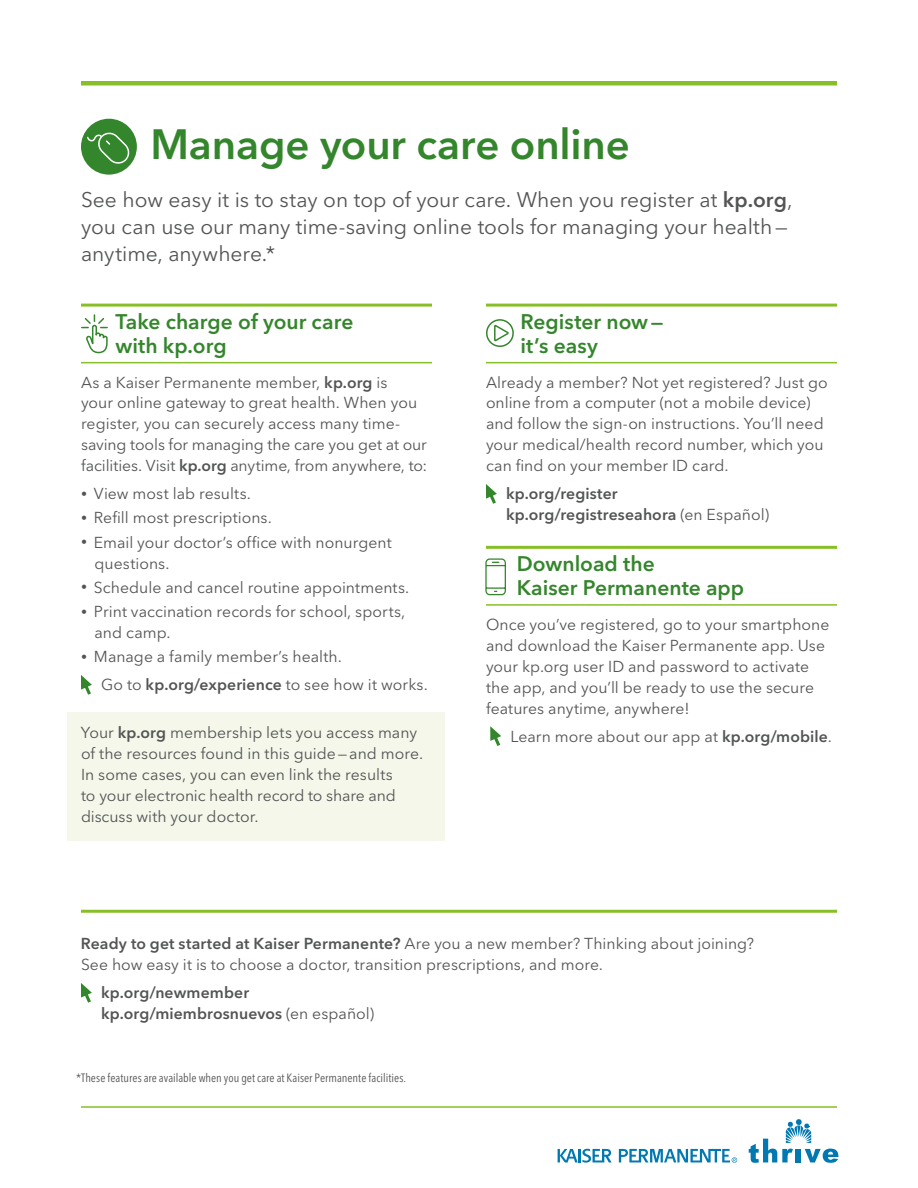
<style>
.page{position:relative;width:918px;height:1188px;background:#fff}
.page>*{position:absolute;margin:0;border:0;box-sizing:border-box;transform-origin:0 0}
.Big_Header{font:600 42px "Avenir Next LT Pro";letter-spacing:-.005em;color:#34862c}
.Intro_copy{font:21px/27px "Avenir Next LT Pro";color:#535454}
.Header_1{font:600 21px/24px "Avenir Next LT Pro";color:#34862c}
.Body_Copy{font:15.75px/21px "Avenir Next LT Pro";color:#535454}
.Subhead_1{font:15.75px/21px "Avenir Next LT Pro";letter-spacing:.005em;color:#535454}
.Body_Copy-2{font:600 15.75px/21px "Avenir Next LT Pro";letter-spacing:.01em;color:#535454}
.Legal_Copy{font:condensed 12px "Avenir Next LT Pro";letter-spacing:.005em;color:#535454}
.s1{font-weight:600}
.s2{font-size:12px}
.s3{font-weight:400}
</style>
<div class="page">
<div style="left:67px;top:712px;width:378px;height:128px;background:#f4f7ea"></div>
<div style="left:81px;top:119px;width:56px;height:56px;background:#34862c;border-radius:50%"></div>
<svg style="left:86px;top:130px;width:44px;height:36px"></svg>
<hr style="left:81px;top:304px;width:351px;height:3px;background:#88bf28">
<hr style="left:81px;top:362px;width:351px;height:1px;background:#88bf28">
<svg style="left:81px;top:314px;width:27px;height:40px"></svg>
<svg style="left:81px;top:675px;width:11px;height:20px"></svg>
<hr style="left:486px;top:304px;width:351px;height:3px;background:#88bf28">
<hr style="left:486px;top:362px;width:351px;height:1px;background:#88bf28">
<hr style="left:486px;top:546px;width:351px;height:3px;background:#88bf28">
<hr style="left:486px;top:604px;width:351px;height:2px;background:#88bf28">
<svg style="left:494px;top:325px;width:16px;height:18px"></svg>
<div style="left:486px;top:319px;width:28px;height:28px;border:2px solid #34862c;border-radius:50%"></div>
<svg style="left:486px;top:484px;width:11px;height:20px"></svg>
<svg style="left:485px;top:558px;width:21px;height:38px"></svg>
<svg style="left:490px;top:726px;width:11px;height:20px"></svg>
<svg style="left:81px;top:983px;width:11px;height:20px"></svg>
<div style="left:81px;top:81px;width:756px;height:5px;background:#88bf28"></div>
<hr style="left:81px;top:1106px;width:756px;height:2px;background:#88bf28">
<hr style="left:81px;top:910px;width:756px;height:3px;background:#88bf28">
<svg style="left:749px;top:1119px;width:89px;height:44px"></svg>
<svg style="left:558px;top:1149px;width:54px;height:14px"></svg>
<svg style="left:619px;top:1149px;width:118px;height:14px"></svg>
<p class="Big_Header" style="left:150px;top:119px;width:481px">Manage your care online</p>
<p class="Intro_copy" style="left:81px;top:186px;width:713px">See how easy it is to stay on top of your care. When you register at <span class="s1">kp.org</span>, you can use our many time-saving online tools for managing your health— anytime, anywhere.*</p>
<p class="Header_1" style="left:116px;top:310px;width:239px">Take charge of your care with kp.org</p>
<p class="Body_Copy" style="left:81px;top:372px;width:348px">As a Kaiser Permanente member, <span class="s1">kp.org</span> is<br>your online gateway to great health. When you register, you can securely access many time&shy;saving tools for managing the care you get at our facilities. Visit <span class="s1">kp.org</span> anytime, from anywhere, to:</p>
<p class="Body_Copy" style="left:81px;top:483px;width:172px"><span class="s2">•</span> View most lab results.</p>
<p class="Body_Copy" style="left:81px;top:508px;width:192px"><span class="s2">•</span> Refill most prescriptions.</p>
<p class="Body_Copy" style="left:94px;top:532px;width:299px;text-indent:-13px"><span class="s2">•</span> Email your doctor’s office with nonurgent questions.</p>
<p class="Body_Copy" style="left:81px;top:577px;width:330px"><span class="s2">•</span> Schedule and cancel routine appointments.</p>
<p class="Body_Copy" style="left:94px;top:601px;width:312px;text-indent:-14px"><span class="s2">•</span> Print vaccination records for school, sports, and camp.</p>
<p class="Body_Copy" style="left:81px;top:646px;width:262px"><span class="s2">•</span> Manage a family member’s health.</p>
<p class="Body_Copy" style="left:101px;top:674px;width:328px">Go to <span class="s1">kp.org/experience</span> to see how it works.</p>
<p class="Body_Copy" style="left:81px;top:722px;width:344px">Your <span class="s1">kp.org</span> membership lets you access many of the resources found in this guide—and more.<br>In some cases, you can even link the results<br>to your electronic health record to share and discuss with your doctor.</p>
<p class="Header_1" style="left:520px;top:310px;width:144px">Register now— it’s easy</p>
<p class="Body_Copy" style="left:486px;top:372px;width:343px">Already a member? Not yet registered? Just go online from a computer (not a mobile device) and follow the sign-on instructions. You’ll need your medical/health record number, which you can find on your member ID card.</p>
<p class="Body_Copy-2" style="left:506px;top:483px;width:265px">kp.org/register kp.org/registreseahora <span class="s3">(en Español)</span></p>
<p class="Header_1" style="left:517px;top:552px;width:229px">Download the<br>Kaiser Permanente app</p>
<p class="Body_Copy" style="left:486px;top:614px;width:345px">Once you’ve registered, go to your smartphone and download the Kaiser Permanente app. Use your kp.org user ID and password to activate the app, and you’ll be ready to use the secure features anytime, anywhere!</p>
<p class="Body_Copy" style="left:510px;top:726px;width:323px">Learn more about our app at <span class="s1">kp.org/mobile</span>.</p>
<p class="Subhead_1" style="left:81px;top:933px;width:675px"><span class="s1">Ready to get started at Kaiser Permanente?</span> Are you a new member? Thinking about joining?<br>See how easy it is to choose a doctor, transition prescriptions, and more.</p>
<p class="Body_Copy-2" style="left:101px;top:982px;width:275px">kp.org/newmember kp.org/miembrosnuevos <span class="s3">(en español)</span></p>
<p class="Legal_Copy" style="left:76px;top:1071px;width:332px">*These features are available when you get care at Kaiser Permanente facilities.</p>
</div>
